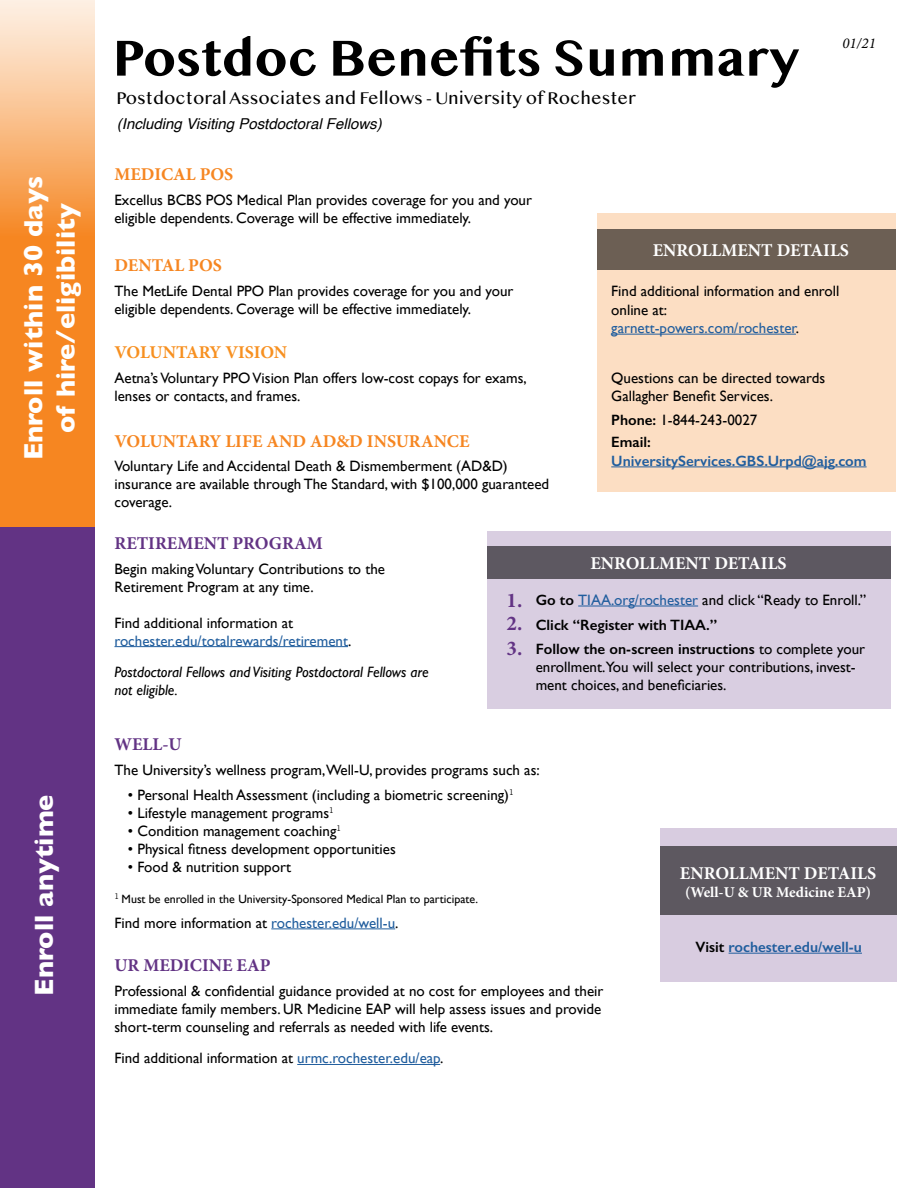
<style>
.page{position:relative;width:918px;height:1188px;background:#fff}
.page>*{position:absolute;margin:0;border:0;box-sizing:border-box;transform-origin:0 0}
.t1{font:700 52.5px "Lao MN";color:#000}
.t2{font:700 27px/32.4px "Gill Sans";color:#fff;text-align:center}
.t3{font:18px "Lao MN";color:#000}
.t4{font:700 18px "Minion Pro";color:#fff}
.t5{font:700 18px "Minion Pro";color:#f68621}
.t6{font:700 18px "Minion Pro";color:#623384}
.t7{font:700 18px "Minion Pro";letter-spacing:-.015em;color:#f79020}
.t8{font:15px/18px "Gill Sans";color:#000}
.t9{font:15px "Gill Sans";color:#215e9e}
.t10{font:italic 15px "Gill Sans";color:#000}
.t11{font:600 15px "Gill Sans";color:#215e9e}
.t12{font:italic 15px "Helvetica";color:#000}
.t13{font:600 15px "Gill Sans";color:#000}
.t14{font:700 15px "Minion Pro";color:#fff}
.t15{font:italic 15px "Minion Pro";color:#000}
.t16{font:12px "Gill Sans";color:#000}
.s1{color:#000}
.s2{font-weight:600}
.s3{font-family:"Minion Pro";font-weight:700;font-size:21px;color:#623384}
.s4{color:#215e9e}
</style>
<div class="page">
<div style="left:597px;top:213px;width:299px;height:278px;background:#fcdec3"></div>
<div style="left:487px;top:532px;width:404px;height:177px;background:#d9cee1"></div>
<hr style="left:611px;top:334px;width:185px;height:1px;background:#215e9e">
<hr style="left:611px;top:467px;width:256px;height:1px;background:#215e9e">
<hr style="left:578px;top:606px;width:120px;height:1px;background:#215e9e">
<hr style="left:114px;top:646px;width:234px;height:1px;background:#215e9e">
<hr style="left:271px;top:929px;width:124px;height:1px;background:#215e9e">
<hr style="left:297px;top:1064px;width:143px;height:1px;background:#215e9e">
<svg style="left:0;top:0;width:94px;height:527px;background:#f79f50"></svg>
<div style="left:0;top:527px;width:94px;height:661px;background:#623384"></div>
<div style="left:487px;top:546px;width:404px;height:32px;background:#5d5861"></div>
<div style="left:597px;top:229px;width:299px;height:40px;background:#6c5f54"></div>
<div style="left:660px;top:828px;width:236px;height:154px;background:#d8cce0"></div>
<div style="left:660px;top:847px;width:236px;height:68px;background:#5d5860"></div>
<hr style="left:729px;top:953px;width:133px;height:1px;background:#215e9e">
<p class="t2" style="left:17px;top:460px;width:286px;rotate:-90deg">Enroll within 30 days of hire/eligibility</p>
<p class="t2" style="left:27px;top:996px;width:203px;rotate:-90deg">Enroll anytime</p>
<h1 class="t1" style="left:113px;top:27px;width:688px">Postdoc Benefits Summary</h1>
<p class="t3" style="left:116px;top:87px;width:521px">Postdoctoral Associates and Fellows - University of Rochester</p>
<p class="t12" style="left:117px;top:112px;width:266px">(Including Visiting Postdoctoral Fellows)</p>
<p class="t5" style="left:114px;top:162px;width:120px">MEDICAL POS</p>
<p class="t8" style="left:114px;top:191px;width:419px">Excellus BCBS POS Medical Plan provides coverage for you and your eligible dependents. Coverage will be effective immediately.</p>
<p class="t5" style="left:114px;top:253px;width:109px">DENTAL POS</p>
<p class="t8" style="left:114px;top:282px;width:400px">The MetLife Dental PPO Plan provides coverage for you and your</p>
<p class="t8" style="left:611px;top:282px;width:230px">Find additional information and enroll</p>
<p class="t8" style="left:114px;top:300px;width:358px">eligible dependents. Coverage will be effective immediately.</p>
<p class="t8" style="left:611px;top:301px;width:57px">online at:</p>
<p class="t9" style="left:611px;top:319px;width:189px">garnett-powers.com/rochester<span class="s1">.</span></p>
<p class="t7" style="left:114px;top:340px;width:174px">VOLUNTARY VISION</p>
<p class="t8" style="left:114px;top:369px;width:414px">Aetna’s Voluntary PPO Vision Plan offers low-cost copays for exams,</p>
<p class="t8" style="left:611px;top:368px;width:216px">Questions can be directed towards</p>
<p class="t8" style="left:114px;top:387px;width:187px">lenses or contacts, and frames.</p>
<p class="t8" style="left:611px;top:386px;width:163px">Gallagher Benefit Services.</p>
<p class="t8" style="left:611px;top:411px;width:148px"><span class="s2">Phone:</span> 1-844-243-0027</p>
<p class="t5" style="left:114px;top:428px;width:357px">VOLUNTARY LIFE AND AD&amp;D INSURANCE</p>
<p class="t13" style="left:611px;top:433px;width:41px">Email:</p>
<h5 class="t11" style="left:611px;top:452px;width:257px">UniversityServices.GBS.Urpd@ajg.com</h5>
<p class="t15" style="left:842px;top:33px;width:35px">01/21</p>
<p class="t4" style="left:653px;top:237px;width:198px">ENROLLMENT DETAILS</p>
<p class="t8" style="left:114px;top:457px;width:436px">Voluntary Life and Accidental Death &amp; Dismemberment (AD&amp;D) insurance are available through The Standard, with $100,000 guaranteed coverage.</p>
<p class="t6" style="left:114px;top:530px;width:210px">RETIREMENT PROGRAM</p>
<p class="t8" style="left:114px;top:559px;width:272px">Begin making Voluntary Contributions to the<br>Retirement Program at any time.</p>
<p class="t8" style="left:507px;top:591px;width:361px"><span class="s3">1.</span> <span class="s2">Go to</span> <span class="s4">TIAA.org/rochester</span> and click “Ready to Enroll.”</p>
<p class="t4" style="left:590px;top:550px;width:198px">ENROLLMENT DETAILS</p>
<p class="t8" style="left:114px;top:613px;width:180px">Find additional information at</p>
<p class="t13" style="left:507px;top:615px;width:212px"><span class="s3">2.</span> Click “Register with TIAA.”</p>
<p class="t9" style="left:114px;top:632px;width:238px">rochester.edu/totalrewards/retirement<span class="s1">.</span></p>
<p class="t8" style="left:536px;top:640px;width:331px;text-indent:-29px"><span class="s3">3.</span> <span class="s2">Follow the on-screen instructions</span> to complete your enrollment.You will select your contributions, invest-</p>
<p class="t10" style="left:114px;top:663px;width:316px">Postdoctoral Fellows and Visiting Postdoctoral Fellows are</p>
<p class="t8" style="left:536px;top:676px;width:192px">ment choices, and beneficiaries.</p>
<p class="t10" style="left:114px;top:681px;width:65px">not eligible.</p>
<p class="t6" style="left:114px;top:732px;width:69px">WELL-U</p>
<p class="t8" style="left:114px;top:761px;width:427px">The University’s wellness program,Well-U, provides programs such as:</p>
<p class="t8" style="left:128px;top:785px;width:387px">• Personal Health Assessment (including a biometric screening)<sup>1</sup></p>
<p class="t8" style="left:128px;top:803px;width:207px">• Lifestyle management programs<sup>1</sup></p>
<p class="t8" style="left:128px;top:821px;width:215px">• Condition management coaching<sup>1</sup></p>
<p class="t8" style="left:128px;top:839px;width:269px">• Physical fitness development opportunities</p>
<p class="t8" style="left:128px;top:857px;width:165px">• Food &amp; nutrition support</p>
<p class="t16" style="left:114px;top:892px;width:365px"><sup>1</sup> Must be enrolled in the University-Sponsored Medical Plan to participate.</p>
<p class="t8" style="left:114px;top:914px;width:286px">Find more information at <span class="s4">rochester.edu/well-u</span>.</p>
<p class="t6" style="left:114px;top:953px;width:158px">UR MEDICINE EAP</p>
<p class="t4" style="left:680px;top:860px;width:198px">ENROLLMENT DETAILS</p>
<p class="t14" style="left:685px;top:881px;width:188px">(Well-U &amp; UR Medicine EAP)</p>
<p class="t11" style="left:695px;top:938px;width:168px"><span class="s1">Visit</span> rochester.edu/well-u</p>
<p class="t8" style="left:114px;top:982px;width:490px">Professional &amp; confidential guidance provided at no cost for employees and their</p>
<p class="t8" style="left:114px;top:1000px;width:488px">immediate family members. UR Medicine EAP will help assess issues and provide short-term counseling and referrals as needed with life events.</p>
<p class="t8" style="left:114px;top:1049px;width:331px">Find additional information at <span class="s4">urmc.rochester.edu/eap</span>.</p>
</div>
